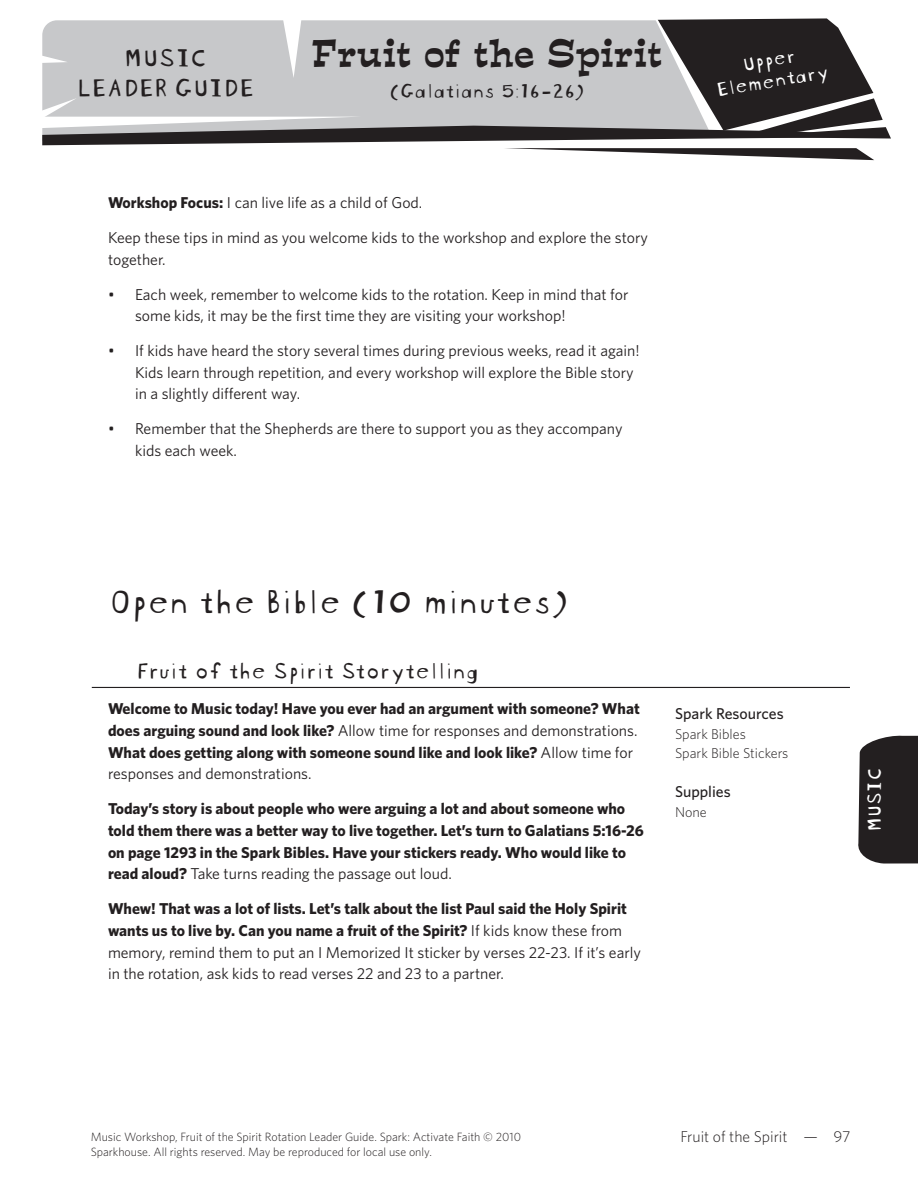
<style>
.page{position:relative;width:918px;height:1188px;background:#fff}
.page>*{position:absolute;margin:0;border:0;box-sizing:border-box;transform-origin:0 0}
._1h1{font:36px "Blockhead Unplugged";color:#231f20}
.t1{font:36px "Estro Font";color:#231f20}
.A_head{font:27px/30px "Blockhead Unplugged";color:#231f20;text-align:center}
._2h2{font:24px "Blockhead Unplugged";color:#231f20}
.A_head-2{font:21px/21px "Blockhead Unplugged";color:#fff;text-align:center}
.t2{font:21px "Blockhead Unplugged";color:#231f20}
.Body{font:15.75px/21.8px "Whitney";color:#231f20}
.Body-2{font:700 15.75px/21.8px "Whitney";color:#231f20}
._4Sidebar_head{font:500 15.75px "Whitney";color:#231f20}
.t3{font:300 15.75px "Whitney";color:#231f20}
._5Sidebar_text{font:300 14.25px "Whitney";color:#231f20}
.t4{font:300 12px/15px "Whitney";color:#231f20}
.s1{font-weight:700}
.s2{font-weight:400}
</style>
<div class="page">
<svg style="left:42px;top:18px;width:849px;height:142px"></svg>
<svg style="left:858px;top:735px;width:60px;height:129px;background:#302d2e"></svg>
<hr style="left:92px;top:687px;width:758px;height:1px;background:#231f20">
<p class="A_head" style="left:76px;top:39px;width:179px">MUSIC<br>LEADER GUIDE</p>
<h1 class="t1" style="left:312px;top:28px;width:352px">Fruit of the Spirit</h1>
<h3 class="t2" style="left:389px;top:74px;width:197px">(Galatians 5:16-26)</h3>
<p class="Body" style="left:108px;top:192px;width:316px"><span class="s1">Workshop Focus:</span> I can live life as a child of God.</p>
<p class="Body" style="left:108px;top:226px;width:542px">Keep these tips in mind as you welcome kids to the workshop and explore the story together.</p>
<p class="Body" style="left:135px;top:283px;width:495px;text-indent:-27px">• Each week, remember to welcome kids to the rotation. Keep in mind that for some kids, it may be the first time they are visiting your workshop!</p>
<p class="Body" style="left:135px;top:339px;width:506px;text-indent:-27px">• If kids have heard the story several times during previous weeks, read it again!<br>Kids learn through repetition, and every workshop will explore the Bible story in a slightly different way.</p>
<p class="Body" style="left:135px;top:417px;width:489px;text-indent:-27px">• Remember that the Shepherds are there to support you as they accompany kids each week.</p>
<p class="A_head-2" style="left:710px;top:57px;width:115px;rotate:-10deg">Upper<br>Elementary</p>
<p class="_1h1" style="left:108px;top:572px;width:462px">Open the Bible (10 minutes)</p>
<p class="_2h2" style="left:135px;top:651px;width:345px">Fruit of the Spirit Storytelling</p>
<p class="Body-2" style="left:108px;top:697px;width:533px">Welcome to Music today! Have you ever had an argument with someone? What does arguing sound and look like? <span class="s2">Allow time for responses and demonstrations.<br></span>What does getting along with someone sound like and look like? <span class="s2">Allow time for responses and demonstrations.</span></p>
<p class="Body-2" style="left:108px;top:797px;width:537px">Today’s story is about people who were arguing a lot and about someone who told them there was a better way to live together. Let’s turn to Galatians 5:16-26 on page 1293 in the Spark Bibles. Have your stickers ready. Who would like to read aloud? <span class="s2">Take turns reading the passage out loud.</span></p>
<p class="Body" style="left:108px;top:897px;width:535px"><span class="s1">Whew! That was a lot of lists. Let’s talk about the list Paul said the Holy Spirit wants us to live by. Can you name a fruit of the Spirit?</span> If kids know these from memory, remind them to put an I Memorized It sticker by verses 22-23. If it’s early in the rotation, ask kids to read verses 22 and 23 to a partner.</p>
<p class="_4Sidebar_head" style="left:675px;top:703px;width:110px">Spark Resources</p>
<p class="_5Sidebar_text" style="left:675px;top:724px;width:72px">Spark Bibles</p>
<p class="_5Sidebar_text" style="left:675px;top:744px;width:115px">Spark Bible Stickers</p>
<p class="_4Sidebar_head" style="left:675px;top:781px;width:57px">Supplies</p>
<p class="_5Sidebar_text" style="left:675px;top:802px;width:33px">None</p>
<h3 class="A_head-2" style="left:861px;top:832px;width:66px;rotate:-90deg">MUSIC</h3>
<p class="t4" style="left:91px;top:1129px;width:432px">Music Workshop, Fruit of the Spirit Rotation Leader Guide. Spark: Activate Faith © 2010<br>Sparkhouse. All rights reserved. May be reproduced for local use only.</p>
<p class="t3" style="left:680px;top:1126px;width:172px">Fruit of the Spirit — 97</p>
</div>
